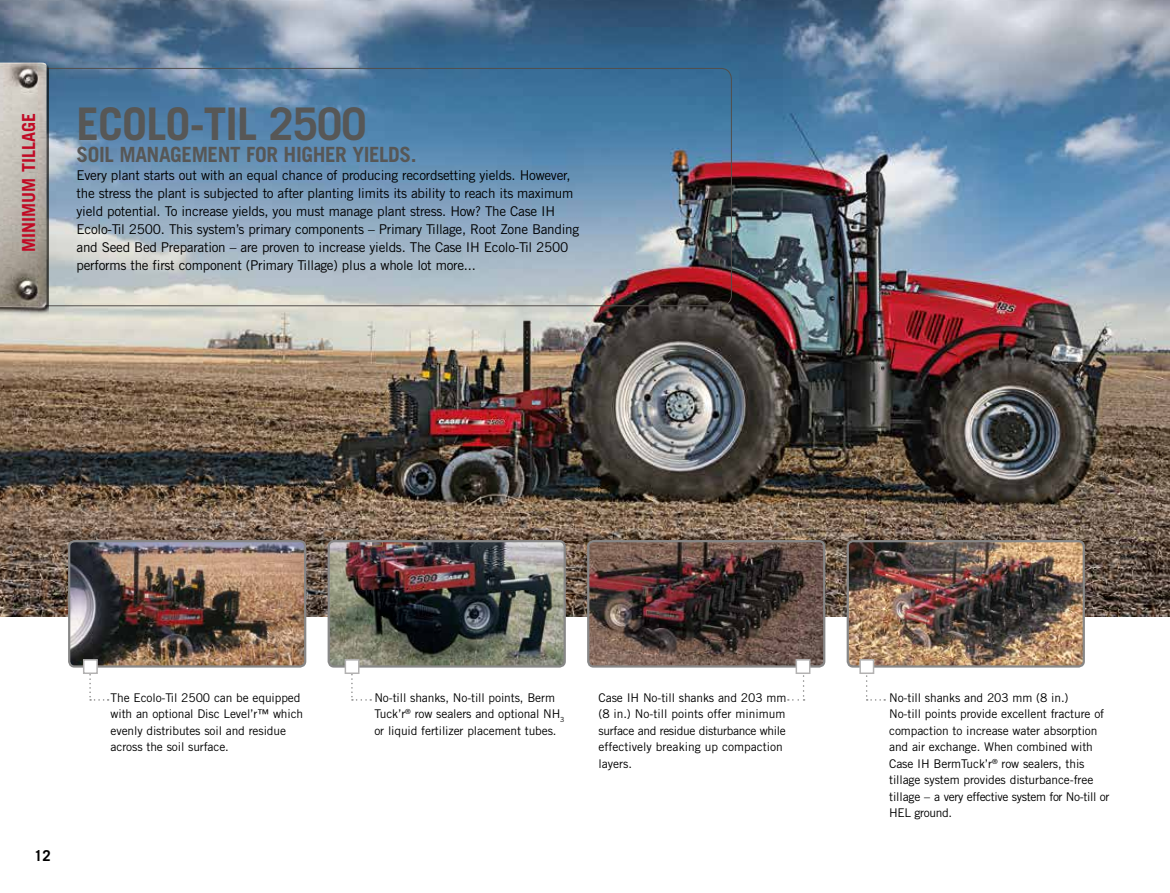
<style>
.page{position:relative;width:1170px;height:893px;background:#fff}
.page>*{position:absolute;margin:0;border:0;box-sizing:border-box;transform-origin:0 0}
.t1{font:700 45px "Trade Gothic LT Std";letter-spacing:-.02em;color:#575756}
.t2{font:700 21px "Trade Gothic LT Std";letter-spacing:-.02em;color:#575756}
.t3{font:700 18px "Trade Gothic LT Std";color:#c10a25}
.t4{font:700 15px "Trade Gothic LT Pro";color:#000}
.t5{font:13.5px/18px "Trade Gothic LT Std";letter-spacing:-.02em;color:#000}
.t6{font:12px/16.5px "Trade Gothic LT Pro";letter-spacing:-.01em;color:#000}
</style>
<div class="page">
<hr style="left:1169px;top:0;width:1px;height:68px;background:#ededed">
<img style="left:0;top:0;width:1169px;height:617px">
<img style="left:0;top:60px;width:49px;height:255px">
<img style="left:0;top:63px;width:47px;height:244px">
<img style="left:69px;top:541px;width:236px;height:124px">
<div style="left:68px;top:540px;width:238px;height:128px;border:2px solid #878787;border-radius:5px"></div>
<img style="left:330px;top:543px;width:233px;height:122px">
<div style="left:327px;top:540px;width:239px;height:128px;border:2px solid #878787;border-radius:5px"></div>
<img style="left:588px;top:541px;width:236px;height:124px">
<div style="left:587px;top:540px;width:238px;height:128px;border:2px solid #878787;border-radius:5px"></div>
<img style="left:847px;top:541px;width:236px;height:124px">
<div style="left:846px;top:540px;width:238px;height:128px;border:2px solid #878787;border-radius:5px"></div>
<svg style="left:351px;top:665px;width:20px;height:36px"></svg>
<svg style="left:89px;top:665px;width:20px;height:36px"></svg>
<svg style="left:787px;top:665px;width:17px;height:36px"></svg>
<div style="left:795px;top:659px;width:15px;height:15px;background:#fff;border:2px solid #b3b2b2"></div>
<div style="left:83px;top:659px;width:15px;height:15px;background:#fff;border:2px solid #b3b2b2"></div>
<div style="left:344px;top:659px;width:15px;height:15px;background:#fff;border:2px solid #b3b2b2"></div>
<svg style="left:866px;top:665px;width:19px;height:36px"></svg>
<div style="left:859px;top:659px;width:15px;height:15px;background:#fff;border:2px solid #b3b2b2"></div>
<h3 class="t3" style="left:18px;top:252px;width:140px;rotate:-90deg">MINIMUM TILLAGE</h3>
<h1 class="t1" style="left:77px;top:96px;width:291px">ECOLO-TIL 2500</h1>
<h2 class="t2" style="left:77px;top:142px;width:341px">SOIL MANAGEMENT FOR HIGHER YIELDS.</h2>
<p class="t5" style="left:77px;top:166px;width:504px">Every plant starts out with an equal chance of producing recordsetting yields. However, the stress the plant is subjected to after planting limits its ability to reach its maximum yield potential. To increase yields, you must manage plant stress. How? The Case IH Ecolo-Til 2500. This system’s primary components – Primary Tillage, Root Zone Banding and Seed Bed Preparation – are proven to increase yields. The Case IH Ecolo-Til 2500 performs the first component (Primary Tillage) plus a whole lot more...</p>
<p class="t4" style="left:34px;top:847px;width:18px">12</p>
<p class="t6" style="left:111px;top:689px;width:194px">The Ecolo-Til 2500 can be equipped with an optional Disc Level’r™ which evenly distributes soil and residue across the soil surface.</p>
<p class="t6" style="left:374px;top:689px;width:192px">No-till shanks, No-till points, Berm<br>Tuck’r<sup>®</sup> row sealers and optional NH<sub>3 </sub>or liquid fertilizer placement tubes.</p>
<p class="t6" style="left:598px;top:689px;width:189px">Case IH No-till shanks and 203 mm (8 in.) No-till points offer minimum surface and residue disturbance while effectively breaking up compaction layers.</p>
<p class="t6" style="left:889px;top:689px;width:222px">No-till shanks and 203 mm (8 in.)<br>No-till points provide excellent fracture of compaction to increase water absorption and air exchange. When combined with Case IH BermTuck’r<sup>®</sup> row sealers, this tillage system provides disturbance-free tillage – a very effective system for No-till or HEL ground.</p>
</div>
